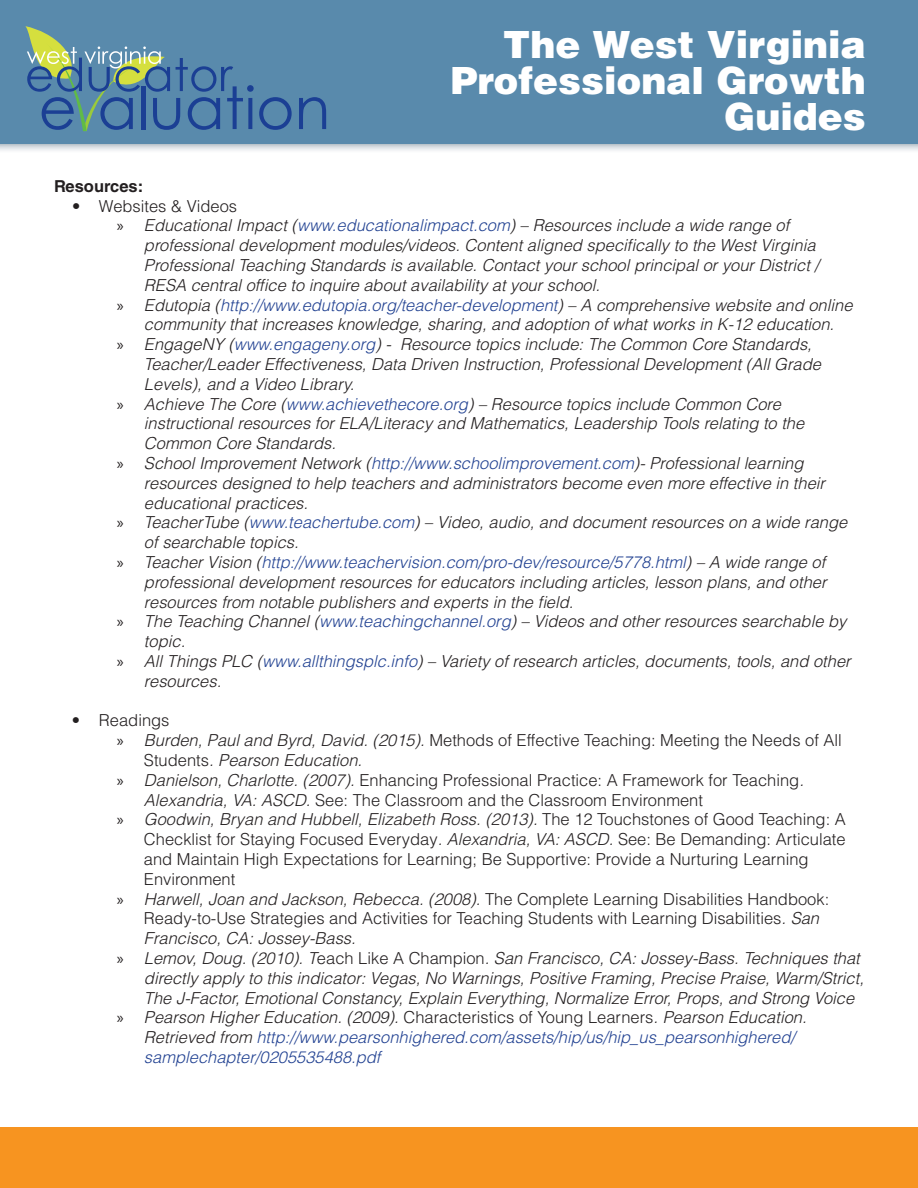
<style>
.page{position:relative;width:918px;height:1188px;background:#fff}
.page>*{position:absolute;margin:0;border:0;box-sizing:border-box;transform-origin:0 0}
.t1{font:900 37.5px/36px "Helvetica LT Std";color:#fff;text-align:right}
.t2{font:italic 300 16.5px "Helvetica LT Std";color:#231f20}
.t3{font:300 16.5px "Helvetica LT Std";color:#231f20}
.t4{font:italic 300 16.5px "Helvetica LT Std";color:#224292}
.t5{font:700 16.5px "Helvetica LT Std";color:#231f20}
.s1{font-family:"Myriad Pro";font-weight:400;font-style:normal}
.s2{color:#224292}
.s3{font-family:"Myriad Pro";font-weight:400;font-style:normal;color:#231f20}
.s4{color:#231f20}
.s5{font-family:"Myriad Pro";font-weight:400}
.s6{font-style:italic}
.s7{font-style:normal}
</style>
<div class="page">
<div style="left:0;top:0;width:918px;height:154px;background:#415e72;opacity:.75"></div>
<div style="left:0;top:0;width:918px;height:144px;background:#598aac"></div>
<svg style="left:299px;top:97px;width:27px;height:32px"></svg>
<svg style="left:25px;top:26px;width:267px;height:105px"></svg>
<div style="left:0;top:1127px;width:918px;height:61px;background:#f79420"></div>
<h1 class="t1" style="left:451px;top:25px;width:417px">The West Virginia<br>Professional Growth<br>Guides</h1>
<p class="t5" style="left:54px;top:176px;width:91px">Resources:</p>
<p class="t3" style="left:72px;top:195px;width:167px">• Websites &amp; Videos</p>
<p class="t2" style="left:117px;top:215px;width:674px"><span class="s1">»</span> Educational Impact (<span class="s2">www.educationalimpact.com</span>) – Resources include a wide range of</p>
<p class="t2" style="left:144px;top:235px;width:673px">professional development modules/videos. Content aligned specifically to the West Virginia</p>
<p class="t2" style="left:144px;top:255px;width:677px">Professional Teaching Standards is available. Contact your school principal or your District /</p>
<p class="t2" style="left:144px;top:275px;width:458px">RESA central office to inquire about availability at your school.</p>
<p class="t4" style="left:117px;top:294px;width:737px"><span class="s3">»</span> <span class="s4">Edutopia (</span>http://www.edutopia.org/teacher-development<span class="s4">) – A comprehensive website and online</span></p>
<p class="t2" style="left:144px;top:314px;width:692px">community that increases knowledge, sharing, and adoption of what works in K-12 education.</p>
<p class="t2" style="left:117px;top:334px;width:696px"><span class="s1">»</span> EngageNY (<span class="s2">www.engageny.org</span>) - Resource topics include: The Common Core Standards,</p>
<p class="t2" style="left:144px;top:354px;width:679px">Teacher/Leader Effectiveness, Data Driven Instruction, Professional Development (All Grade</p>
<p class="t2" style="left:144px;top:374px;width:212px">Levels), and a Video Library.</p>
<p class="t2" style="left:117px;top:393px;width:666px"><span class="s1">»</span> Achieve The Core (<span class="s2">www.achievethecore.org</span>) – Resource topics include Common Core</p>
<p class="t2" style="left:144px;top:413px;width:662px">instructional resources for ELA/Literacy and Mathematics, Leadership Tools relating to the</p>
<p class="t2" style="left:144px;top:433px;width:193px">Common Core Standards.</p>
<p class="t2" style="left:117px;top:453px;width:688px"><span class="s1">»</span> School Improvement Network (<span class="s2">http://www.schoolimprovement.com</span>)- Professional learning</p>
<p class="t2" style="left:144px;top:473px;width:683px">resources designed to help teachers and administrators become even more effective in their</p>
<p class="t2" style="left:144px;top:492px;width:166px">educational practices.</p>
<p class="t2" style="left:117px;top:512px;width:732px"><span class="s1">»</span> TeacherTube (<span class="s2">www.teachertube.com</span>) – Video, audio, and document resources on a wide range</p>
<p class="t2" style="left:144px;top:532px;width:156px">of searchable topics.</p>
<p class="t4" style="left:117px;top:552px;width:710px"><span class="s3">»</span> <span class="s4">Teacher Vision (</span>http://www.teachervision.com/pro-dev/resource/5778.html<span class="s4">) – A wide range of</span></p>
<p class="t2" style="left:144px;top:572px;width:684px">professional development resources for educators including articles, lesson plans, and other</p>
<p class="t2" style="left:144px;top:591px;width:431px">resources from notable publishers and experts in the field.</p>
<p class="t2" style="left:117px;top:611px;width:731px"><span class="s1">»</span> The Teaching Channel (<span class="s2">www.teachingchannel.org</span>) – Videos and other resources searchable by</p>
<p class="t2" style="left:144px;top:631px;width:43px">topic.</p>
<p class="t2" style="left:117px;top:651px;width:735px"><span class="s1">»</span> All Things PLC (<span class="s2">www.allthingsplc.info</span>) – Variety of research articles, documents, tools, and other</p>
<p class="t2" style="left:144px;top:671px;width:79px">resources.</p>
<p class="t3" style="left:72px;top:710px;width:99px">• Readings</p>
<p class="t3" style="left:117px;top:730px;width:726px"><span class="s5">»</span> <span class="s6">Burden, Paul and Byrd, David. (2015).</span> Methods of Effective Teaching: Meeting the Needs of All</p>
<p class="t2" style="left:144px;top:750px;width:220px"><span class="s7">Students</span>. Pearson Education.</p>
<p class="t3" style="left:117px;top:770px;width:688px"><span class="s5">»</span> <span class="s6">Danielson, Charlotte. (2007).</span> Enhancing Professional Practice: A Framework for Teaching<span class="s6">.</span></p>
<p class="t3" style="left:144px;top:789px;width:561px"><span class="s6">Alexandria, VA: ASCD.</span> See: The Classroom and the Classroom Environment</p>
<p class="t2" style="left:117px;top:809px;width:730px"><span class="s1">»</span> Goodwin, Bryan and Hubbell, Elizabeth Ross. (2013). <span class="s7">The 12 Touchstones of Good Teaching: A</span></p>
<p class="t3" style="left:144px;top:829px;width:703px">Checklist for Staying Focused Everyday<span class="s6">. Alexandria, VA: ASCD.</span> See: Be Demanding: Articulate</p>
<p class="t3" style="left:144px;top:849px;width:666px">and Maintain High Expectations for Learning; Be Supportive: Provide a Nurturing Learning</p>
<p class="t3" style="left:144px;top:869px;width:93px">Environment</p>
<p class="t3" style="left:117px;top:888px;width:714px"><span class="s5">»</span> <span class="s6">Harwell, Joan and Jackson, Rebecca. (2008).</span> The Complete Learning Disabilities Handbook:</p>
<p class="t3" style="left:144px;top:908px;width:677px">Ready-to-Use Strategies and Activities for Teaching Students with Learning Disabilities<span class="s6">. San</span></p>
<p class="t2" style="left:144px;top:928px;width:213px">Francisco, CA: Jossey-Bass.</p>
<p class="t2" style="left:117px;top:948px;width:744px"><span class="s1">»</span> Lemov, Doug. (2010). T<span class="s7">each Like A Champion</span>. San Francisco, CA: Jossey-Bass. Techniques that</p>
<p class="t2" style="left:144px;top:968px;width:721px">directly apply to this indicator: Vegas, No Warnings, Positive Framing, Precise Praise, Warm/Strict,</p>
<p class="t2" style="left:144px;top:987px;width:712px">The J-Factor, Emotional Constancy, Explain Everything, Normalize Error, Props, and Strong Voice</p>
<p class="t2" style="left:117px;top:1007px;width:691px"><span class="s1">»</span> Pearson Higher Education. (2009). <span class="s7">Characteristics of Young Learners</span>. Pearson Education.</p>
<p class="t4" style="left:144px;top:1027px;width:653px"><span class="s4">Retrieved from</span> http://www.pearsonhighered.com/assets/hip/us/hip_us_pearsonhighered/</p>
<p class="t4" style="left:144px;top:1047px;width:238px">samplechapter/0205535488.pdf</p>
</div>
